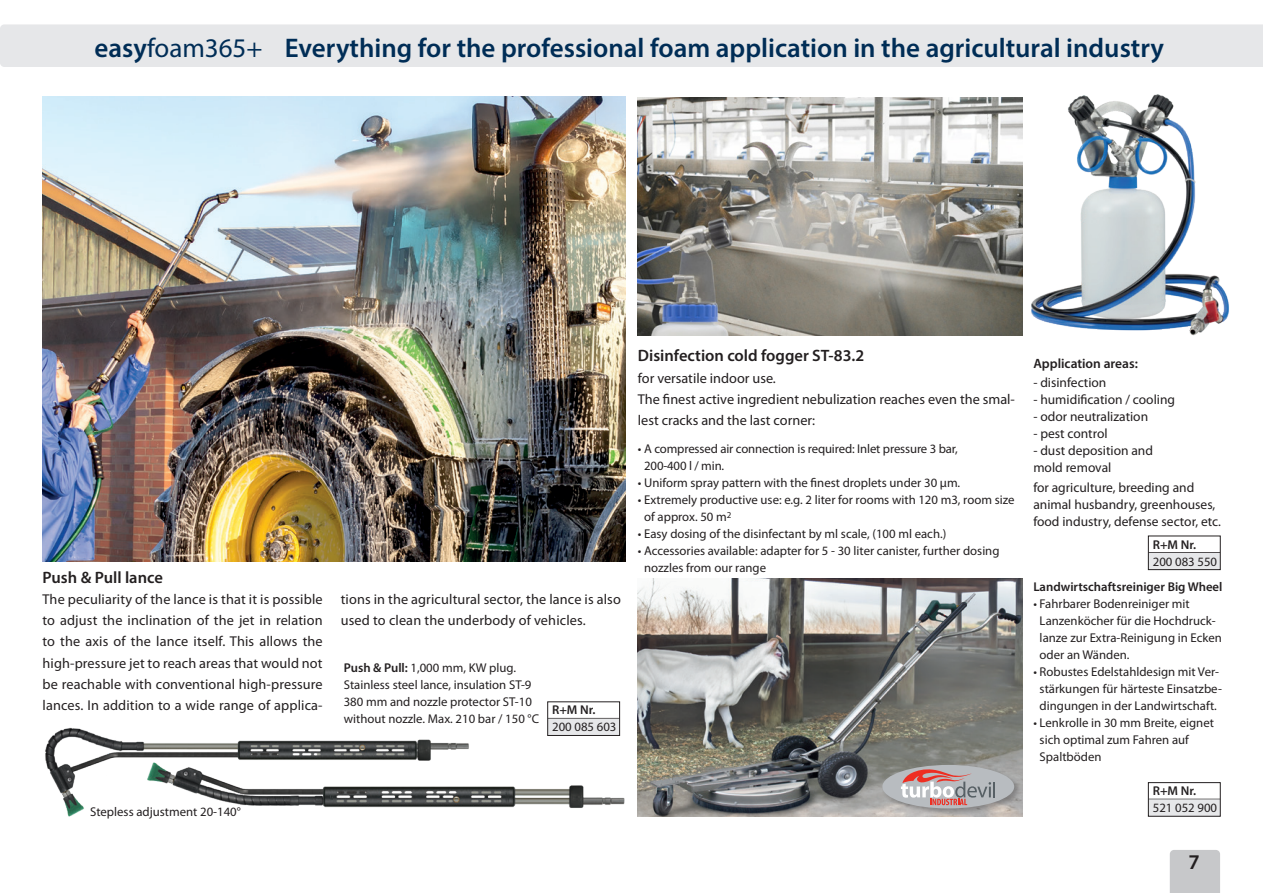
<style>
.page{position:relative;width:1263px;height:893px;background:#fff}
.page>*{position:absolute;margin:0;border:0;box-sizing:border-box;transform-origin:0 0}
.t1{font:600 27px "Myriad Pro";color:#002d56}
.t2{font:600 21px "Myriad Pro";color:#231f20}
.t3{font:600 16.5px "Myriad Pro";color:#231f20}
.t4{font:14.25px/21.3px "Myriad Pro";letter-spacing:.005em;color:#231f20}
.t5{font:13.5px/17px "Myriad Pro";color:#231f20}
.t6{font:600 13.5px "Myriad Pro";color:#231f20}
.t7{font:12.75px/17px "Myriad Pro";color:#231f20}
.t8{font:600 12.75px "Myriad Pro";color:#231f20}
.s1{font-weight:400}
.s2{font-weight:600}
</style>
<div class="page">
<div style="left:1170px;top:850px;width:50px;height:43px;background:#c7c8ca"></div>
<div style="left:0;top:24px;width:1263px;height:43px;background:#e6e7e9"></div>
<img style="left:43px;top:97px;width:582px;height:464px">
<img style="left:531px;top:724px;width:160px;height:93px">
<hr style="left:548px;top:718px;width:71px;height:1px;background:#231f20">
<div style="left:548px;top:719px;width:71px;height:17px;background:#e6e7e9"></div>
<div style="left:547px;top:702px;width:73px;height:34px;border:1px solid #231f20"></div>
<div style="left:1148px;top:799px;width:72px;height:17px;background:#e6e7e9"></div>
<div style="left:1148px;top:782px;width:72px;height:34px;border:1px solid #231f20"></div>
<hr style="left:1148px;top:552px;width:72px;height:1px;background:#231f20">
<div style="left:1148px;top:553px;width:72px;height:17px;background:#e6e7e9"></div>
<div style="left:1148px;top:536px;width:72px;height:34px;border:1px solid #231f20"></div>
<img style="left:45px;top:727px;width:486px;height:90px">
<img style="left:638px;top:98px;width:367px;height:238px">
<img style="left:638px;top:578px;width:384px;height:238px">
<img style="left:1005px;top:94px;width:224px;height:242px">
<div style="left:881px;top:763px;width:141px;height:53px;background:#231f20;opacity:.31"></div>
<svg style="left:882px;top:765px;width:132px;height:43px;background:#b7a9a9"></svg>
<h1 class="t1" style="left:95px;top:31px;width:1071px">easy<span class="s1">foam365+</span> Everything for the professional foam application in the agricultural industry</h1>
<p class="t3" style="left:43px;top:566px;width:122px">Push &amp; Pull lance</p>
<p class="t4" style="left:43px;top:589px;width:282px;text-align:justify">The peculiarity of the lance is that it is possible to adjust the inclination of the jet in relation to the axis of the lance itself. This allows the high-pressure jet to reach areas that would not be reachable with conventional high-pressure lances. In addition to a wide range of applica-</p>
<p class="t4" style="left:341px;top:589px;width:282px">tions in the agricultural sector, the lance is also used to clean the underbody of vehicles.</p>
<p class="t7" style="left:344px;top:659px;width:197px"><span class="s2">Push &amp; Pull:</span> 1,000 mm, KW plug.<br>Stainless steel lance, insulation ST-9<br>380 mm and nozzle protector ST-10 without nozzle. Max. 210 bar / 150 °C</p>
<p class="t8" style="left:552px;top:702px;width:45px">R+M Nr.</p>
<p class="t7" style="left:552px;top:719px;width:66px">200 085 603</p>
<p class="t3" style="left:638px;top:345px;width:228px">Disinfection cold fogger ST-83.2</p>
<p class="t4" style="left:638px;top:368px;width:379px">for versatile indoor use.<br>The finest active ingredient nebulization reaches even the smal&shy;lest cracks and the last corner:</p>
<p class="t7" style="left:644px;top:441px;width:315px;text-indent:-6px">• A compressed air connection is required: Inlet pressure 3 bar,<br>200-400 l / min.</p>
<p class="t7" style="left:638px;top:475px;width:324px">• Uniform spray pattern with the finest droplets under 30 μm.</p>
<p class="t7" style="left:644px;top:492px;width:372px;text-indent:-6px">• Extremely productive use: e.g. 2 liter for rooms with 120 m3, room size of approx. 50 m<sup>2</sup></p>
<p class="t7" style="left:638px;top:526px;width:310px">• Easy dosing of the disinfectant by ml scale, (100 ml each.)</p>
<p class="t7" style="left:644px;top:543px;width:357px;text-indent:-6px">• Accessories available: adapter for 5 - 30 liter canister, further dosing nozzles from our range</p>
<p class="t7" style="left:90px;top:804px;width:152px">Stepless adjustment 20-140°</p>
<p class="t6" style="left:1033px;top:354px;width:106px">Application areas:</p>
<p class="t5" style="left:1033px;top:374px;width:75px">- disinfection</p>
<p class="t5" style="left:1033px;top:391px;width:143px">- humidification / cooling</p>
<p class="t5" style="left:1033px;top:408px;width:116px">- odor neutralization</p>
<p class="t5" style="left:1033px;top:425px;width:76px">- pest control</p>
<p class="t5" style="left:1033px;top:442px;width:121px">- dust deposition and mold removal</p>
<p class="t5" style="left:1033px;top:479px;width:189px">for agriculture, breeding and animal husbandry, greenhouses, food industry, defense sector, etc.</p>
<p class="t8" style="left:1153px;top:536px;width:45px">R+M Nr.</p>
<p class="t7" style="left:1153px;top:553px;width:66px">200 083 550</p>
<p class="t8" style="left:1033px;top:579px;width:191px">Landwirtschaftsreiniger Big Wheel</p>
<p class="t7" style="left:1040px;top:596px;width:184px;text-indent:-6px">• Fahrbarer Bodenreiniger mit<br>Lanzenköcher für die Hochdruck&shy;lanze zur Extra-Reinigung in Ecken oder an Wänden.</p>
<p class="t7" style="left:1033px;top:664px;width:190px;text-align:center">• Robustes Edelstahldesign mit Ver&shy;stärkungen für härteste Einsatzbe&shy;dingungen in der Landwirtschaft.</p>
<p class="t7" style="left:1040px;top:715px;width:176px;text-indent:-6px">• Lenkrolle in 30 mm Breite, eignet sich optimal zum Fahren auf<br>Spaltböden</p>
<p class="t8" style="left:1153px;top:783px;width:45px">R+M Nr.</p>
<p class="t7" style="left:1153px;top:800px;width:66px">521 052 900</p>
<h2 class="t2" style="left:1188px;top:848px;width:13px">7</h2>
</div>
